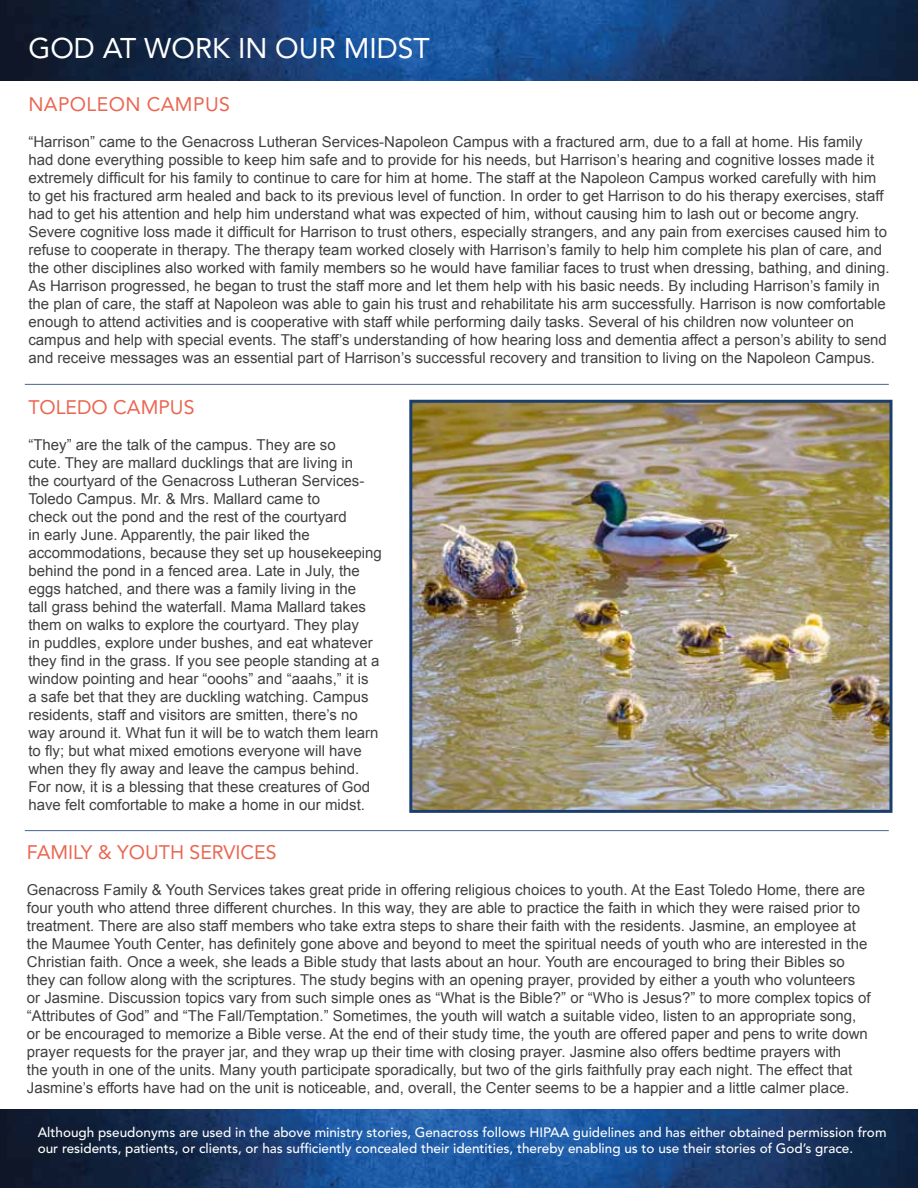
<style>
.page{position:relative;width:918px;height:1188px;background:#fff}
.page>*{position:absolute;margin:0;border:0;box-sizing:border-box;transform-origin:0 0}
.t1{font:28.35px "Avenir LT Std";color:#fff}
.t2{font:19.5px "Avenir LT Std";color:#ea6752}
.t3{font:19.5px "Avenir LT Std";letter-spacing:.02em;color:#ea6752}
.t4{font:15px/18px "Arial";color:#414042}
.t5{font:500 13.5px/16.2px "Avenir LT Std";color:#fff}
</style>
<div class="page">
<img style="left:0;top:1109px;width:918px;height:79px">
<img style="left:0;top:0;width:918px;height:81px">
<hr style="left:25px;top:384px;width:864px;height:1px;background:#49648c">
<hr style="left:25px;top:830px;width:864px;height:1px;background:#49648c">
<img style="left:413px;top:404px;width:475px;height:405px">
<div style="left:409px;top:400px;width:483px;height:413px;border:3px solid #1b3e6f"></div>
<h1 class="t1" style="left:28px;top:31px;width:403px">GOD AT WORK IN OUR MIDST</h1>
<h2 class="t3" style="left:28px;top:93px;width:203px">NAPOLEON CAMPUS</h2>
<p class="t4" style="left:28px;top:133px;width:863px">“Harrison” came to the Genacross Lutheran Services-Napoleon Campus with a fractured arm, due to a fall at home. His family had done everything possible to keep him safe and to provide for his needs, but Harrison’s hearing and cognitive losses made it extremely difficult for his family to continue to care for him at home. The staff at the Napoleon Campus worked carefully with him to get his fractured arm healed and back to its previous level of function. In order to get Harrison to do his therapy exercises, staff had to get his attention and help him understand what was expected of him, without causing him to lash out or become angry.<br>Severe cognitive loss made it difficult for Harrison to trust others, especially strangers, and any pain from exercises caused him to refuse to cooperate in therapy. The therapy team worked closely with Harrison’s family to help him complete his plan of care, and the other disciplines also worked with family members so he would have familiar faces to trust when dressing, bathing, and dining.<br>As Harrison progressed, he began to trust the staff more and let them help with his basic needs. By including Harrison’s family in the plan of care, the staff at Napoleon was able to gain his trust and rehabilitate his arm successfully. Harrison is now comfortable enough to attend activities and is cooperative with staff while performing daily tasks. Several of his children now volunteer on campus and help with special events. The staff’s understanding of how hearing loss and dementia affect a person’s ability to send and receive messages was an essential part of Harrison’s successful recovery and transition to living on the Napoleon Campus.</p>
<h2 class="t2" style="left:28px;top:396px;width:168px">TOLEDO CAMPUS</h2>
<p class="t4" style="left:28px;top:436px;width:355px">“They” are the talk of the campus. They are so<br>cute. They are mallard ducklings that are living in<br>the courtyard of the Genacross Lutheran Services-Toledo Campus. Mr. &amp; Mrs. Mallard came to<br>check out the pond and the rest of the courtyard<br>in early June. Apparently, the pair liked the accommodations, because they set up housekeeping behind the pond in a fenced area. Late in July, the eggs hatched, and there was a family living in the<br>tall grass behind the waterfall. Mama Mallard takes them on walks to explore the courtyard. They play<br>in puddles, explore under bushes, and eat whatever they find in the grass. If you see people standing at a window pointing and hear “ooohs” and “aaahs,” it is<br>a safe bet that they are duckling watching. Campus residents, staff and visitors are smitten, there’s no way around it. What fun it will be to watch them learn to fly; but what mixed emotions everyone will have when they fly away and leave the campus behind.<br>For now, it is a blessing that these creatures of God have felt comfortable to make a home in our midst.</p>
<h2 class="t2" style="left:27px;top:841px;width:251px">FAMILY &amp; YOUTH SERVICES</h2>
<p class="t4" style="left:27px;top:881px;width:845px">Genacross Family &amp; Youth Services takes great pride in offering religious choices to youth. At the East Toledo Home, there are four youth who attend three different churches. In this way, they are able to practice the faith in which they were raised prior to treatment. There are also staff members who take extra steps to share their faith with the residents. Jasmine, an employee at the Maumee Youth Center, has definitely gone above and beyond to meet the spiritual needs of youth who are interested in the Christian faith. Once a week, she leads a Bible study that lasts about an hour. Youth are encouraged to bring their Bibles so they can follow along with the scriptures. The study begins with an opening prayer, provided by either a youth who volunteers or Jasmine. Discussion topics vary from such simple ones as “What is the Bible?” or “Who is Jesus?” to more complex topics of “Attributes of God” and “The Fall/Temptation.” Sometimes, the youth will watch a suitable video, listen to an appropriate song, or be encouraged to memorize a Bible verse. At the end of their study time, the youth are offered paper and pens to write down prayer requests for the prayer jar, and they wrap up their time with closing prayer. Jasmine also offers bedtime prayers with<br>the youth in one of the units. Many youth participate sporadically, but two of the girls faithfully pray each night. The effect that Jasmine’s efforts have had on the unit is noticeable, and, overall, the Center seems to be a happier and a little calmer place.</p>
<p class="t5" style="left:38px;top:1125px;width:850px">Although pseudonyms are used in the above ministry stories, Genacross follows HIPAA guidelines and has either obtained permission from our residents, patients, or clients, or has sufficiently concealed their identities, thereby enabling us to use their stories of God’s grace.</p>
</div>
